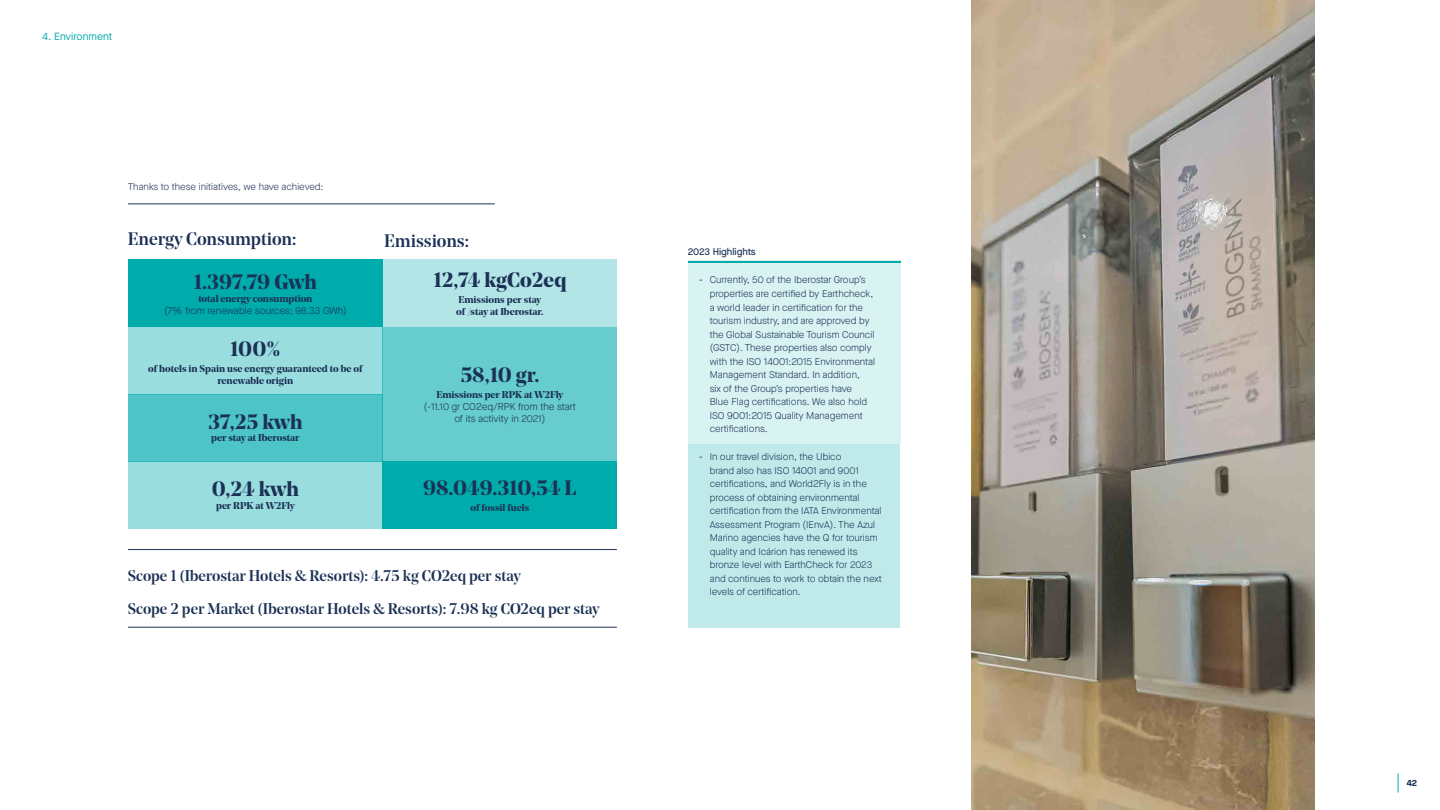
<style>
.page{position:relative;width:1440px;height:810px;background:#fff}
.page>*{position:absolute;margin:0;border:0;box-sizing:border-box;transform-origin:0 0}
.t1{font:700 20.7px "Noe Display";color:#1b3155}
.t2{font:500 18px "Noe Display";color:#1b3155}
.t3{font:500 15.38px/33px "Noe Display";color:#1b3155}
.t4{font:10.5px "Maison Neue";color:#00abac}
.t5{font:700 9.9px/11.7px "Noe Display";color:#1b3155}
.t6{font:300 9.9px/12px "Maison Neue";color:#1b3155;text-align:center}
.t7{font:300 9.75px/13.5px "Maison Neue";color:#1b3155}
.t8{font:500 9.75px "Maison Neue";color:#1b3155}
.t9{font:700 9px "Maison Neue";color:#1b3155}
.s1{font-weight:400}
</style>
<div class="page">
<hr style="left:128px;top:204px;width:367px;height:1px;background:#1b3155">
<hr style="left:128px;top:549px;width:489px;height:1px;background:#1b3155">
<hr style="left:128px;top:627px;width:489px;height:1px;background:#1b3155">
<div style="left:128px;top:260px;width:255px;height:67px;background:#00abac"></div>
<div style="left:383px;top:260px;width:234px;height:67px;background:#b3e5e6"></div>
<div style="left:128px;top:327px;width:255px;height:67px;background:#9addde"></div>
<div style="left:383px;top:327px;width:234px;height:134px;background:#66cccd"></div>
<div style="left:128px;top:394px;width:255px;height:67px;background:#4dc4c5"></div>
<div style="left:128px;top:461px;width:255px;height:67px;background:#9addde"></div>
<div style="left:383px;top:461px;width:234px;height:67px;background:#00abac"></div>
<div style="left:688px;top:261px;width:212px;height:183px;background:#d9f2f2"></div>
<div style="left:688px;top:444px;width:212px;height:184px;background:#c0eaea"></div>
<hr style="left:688px;top:261px;width:213px;height:1px;background:#00abac">
<img style="left:972px;top:0;width:342px;height:810px">
<svg style="left:1398px;top:773px;width:1px;height:20px"></svg>
<p class="t4" style="left:43px;top:29px;width:71px">4. Environment</p>
<p class="t7" style="left:128px;top:180px;width:197px">Thanks to these initiatives, we have achieved:</p>
<h2 class="t2" style="left:128px;top:227px;width:170px">Energy Consumption:</h2>
<h1 class="t1" style="left:194px;top:268px;width:125px">1.397,79 Gwh</h1>
<p class="t5" style="left:198px;top:293px;width:116px">total energy consumption</p>
<p class="t6" style="left:164px;top:304px;width:184px">(7% from renewable sources; 98.33 GWh)</p>
<h2 class="t2" style="left:384px;top:229px;width:86px">Emissions:</h2>
<h1 class="t1" style="left:433px;top:267px;width:134px">12,74 kgCo2eq</h1>
<p class="t5" style="left:456px;top:294px;width:89px">Emissions per stay of /stay at Iberostar.</p>
<h1 class="t1" style="left:230px;top:335px;width:52px">100%</h1>
<p class="t5" style="left:148px;top:363px;width:216px;text-align:center">of hotels in Spain use energy guaranteed to be of renewable origin</p>
<h1 class="t1" style="left:460px;top:362px;width:81px">58,10 gr.</h1>
<p class="t5" style="left:436px;top:389px;width:128px">Emissions per RPK at W2Fly</p>
<p class="t6" style="left:424px;top:401px;width:153px">(-11.10 gr CO2eq/RPK from the start of its activity in 2021)</p>
<h1 class="t1" style="left:208px;top:408px;width:96px">37,25 kwh</h1>
<p class="t5" style="left:211px;top:431px;width:90px">per stay at Iberostar</p>
<h1 class="t1" style="left:212px;top:475px;width:89px">0,24 kwh</h1>
<p class="t5" style="left:216px;top:500px;width:80px">per RPK at W2Fly</p>
<h1 class="t1" style="left:423px;top:474px;width:155px">98.049.310,54 L</h1>
<p class="t5" style="left:471px;top:501px;width:60px">of fossil fuels</p>
<h3 class="t3" style="left:128px;top:558px;width:473px">Scope 1 (Iberostar Hotels &amp; Resorts): 4.75 kg CO2eq per stay<br>Scope 2 per Market (Iberostar Hotels &amp; Resorts): 7.98 kg CO2eq per stay</h3>
<p class="t8" style="left:688px;top:245px;width:69px">2023 Highlights</p>
<p class="t7" style="left:710px;top:273px;width:167px;text-indent:-11px"><span class="s1">-</span> Currently, 50 of the Iberostar Group’s properties are certified by Earthcheck, a world leader in certification for the tourism industry, and are approved by the Global Sustainable Tourism Council (GSTC). These properties also comply with the ISO 14001:2015 Environmental Management Standard. In addition,<br>six of the Group’s properties have<br>Blue Flag certifications. We also hold ISO 9001:2015 Quality Management certifications.</p>
<p class="t7" style="left:710px;top:450px;width:174px;text-indent:-11px"><span class="s1">-</span> In our travel division, the Ubico<br>brand also has ISO 14001 and 9001 certifications, and World2Fly is in the process of obtaining environmental certification from the IATA Environmental Assessment Program (IEnvA). The Azul Marino agencies have the Q for tourism quality and Icárion has renewed its bronze level with EarthCheck for 2023 and continues to work to obtain the next levels of certification.</p>
<p class="t9" style="left:1407px;top:777px;width:12px">42</p>
</div>
